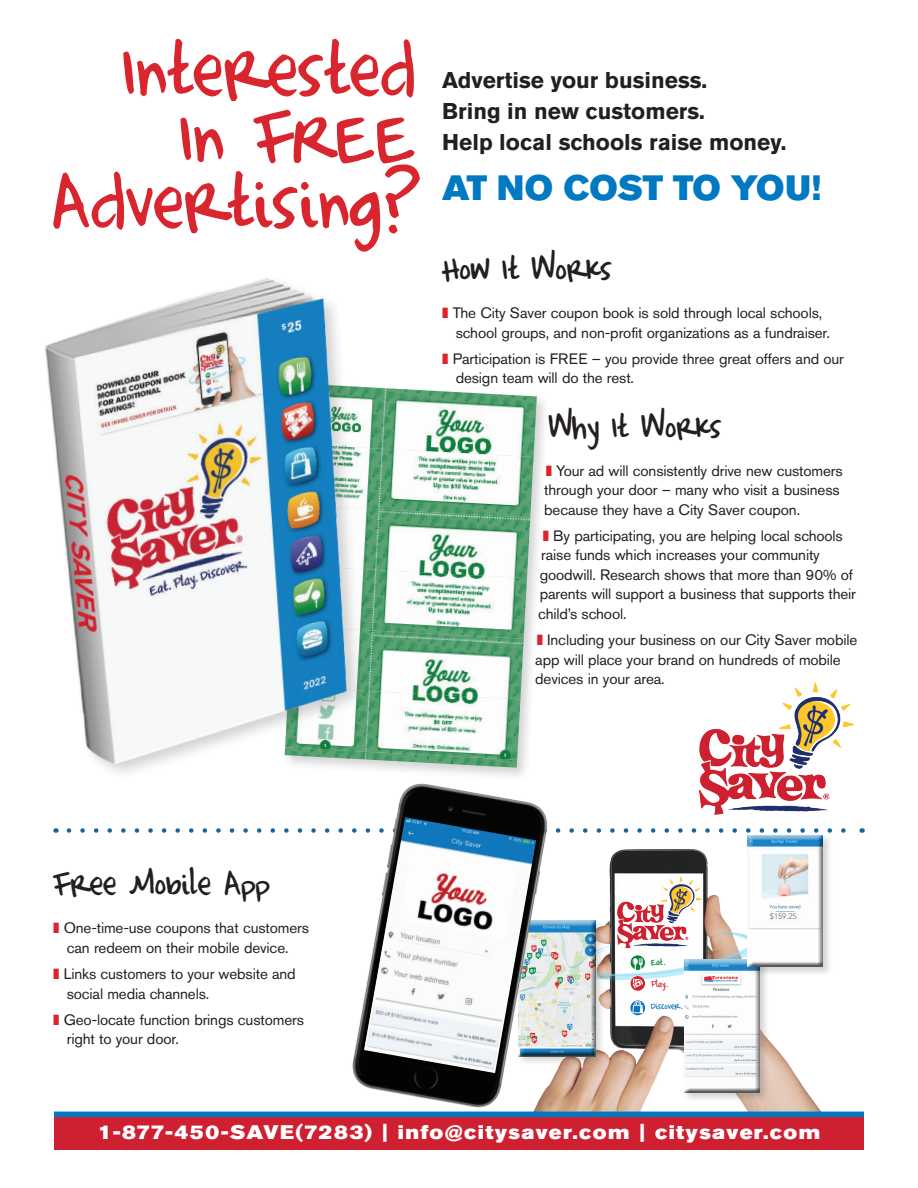
<style>
.page{position:relative;width:918px;height:1188px;background:#fff}
.page>*{position:absolute;margin:0;border:0;box-sizing:border-box;transform-origin:0 0}
.t1{font:92.55px/66.2px "Completein Him";color:#d9262e;text-align:right}
.t2{font:40.8px "Completein Him";color:#231f20}
.t3{font:34.95px "Akzidenz Grotesk Std Super";letter-spacing:-.005em;color:#0079c2}
.t4{font:700 22.65px/30.8px "Akzidenz Grotesk Std";color:#231f20}
.t5{font:19.5px "Akzidenz Grotesk Std Super";letter-spacing:.06em;color:#fff;scale:1.1 1}
.t6{font:15px/19.5px "Akzidenz Grotesk Std";letter-spacing:-.01em;color:#231f20}
.t7{font:11.55px "Completein Him";color:#1175bc}
.t8{font:11.55px "Completein Him";color:#ce2030}
.t9{font:11.55px "Completein Him";color:#0c8542}
.t10{font:300 7.95px "Avenir";color:#6f7073}
</style>
<div class="page">
<img style="left:665px;top:849px;width:190px;height:263px">
<img style="left:665px;top:876px;width:37px;height:54px">
<div style="left:682px;top:958px;width:88px;height:145px;background:#231f20;opacity:.2"></div>
<div style="left:684px;top:959px;width:78px;height:136px;background:#231f20;opacity:.75"></div>
<div style="left:745px;top:833px;width:88px;height:144px;background:#231f20;opacity:.2"></div>
<div style="left:746px;top:835px;width:78px;height:133px;background:#231f20;opacity:.75"></div>
<div style="left:770px;top:913px;width:30px;height:10px;background:#f9f9f9"></div>
<svg style="left:665px;top:930px;width:95px;height:58px"></svg>
<div style="left:54px;top:1112px;width:810px;height:6px;background:#0079c2"></div>
<div style="left:54px;top:1118px;width:810px;height:32px;background:#ce2030"></div>
<svg style="left:69px;top:828px;width:777px;height:5px"></svg>
<img style="left:700px;top:683px;width:154px;height:132px">
<div style="left:281px;top:380px;width:270px;height:402px;background:#231f20;opacity:.2"></div>
<img style="left:377px;top:384px;width:160px;height:73px">
<img style="left:377px;top:444px;width:157px;height:74px">
<img style="left:377px;top:505px;width:153px;height:73px">
<img style="left:377px;top:566px;width:150px;height:73px">
<img style="left:377px;top:626px;width:147px;height:73px">
<img style="left:377px;top:687px;width:143px;height:51px">
<img style="left:242px;top:738px;width:423px;height:380px">
<img style="left:364px;top:817px;width:172px;height:256px">
<img style="left:45px;top:278px;width:332px;height:507px">
<svg style="left:546px;top:465px;width:5px;height:11px"></svg>
<svg style="left:543px;top:530px;width:6px;height:11px"></svg>
<svg style="left:537px;top:635px;width:6px;height:10px"></svg>
<h1 class="t1" style="left:51px;top:41px;width:366px">Interested<br>In FREE<br>Advertising?</h1>
<h3 class="t4" style="left:442px;top:65px;width:346px">Advertise your business.<br>Bring in new customers.<br>Help local schools raise money.</h3>
<h3 class="t3" style="left:442px;top:167px;width:380px">AT NO COST TO YOU!</h3>
<h2 class="t2" style="left:442px;top:249px;width:171px">How It Works</h2>
<p class="t6" style="left:453px;top:303px;width:379px">The City Saver coupon book is sold through local schools, school groups, and non-profit organizations as a fundraiser.</p>
<p class="t6" style="left:453px;top:349px;width:393px">Participation is FREE – you provide three great offers and our design team will do the rest.</p>
<h2 class="t2" style="left:549px;top:407px;width:175px">Why It Works</h2>
<p class="t6" style="left:544px;top:461px;width:300px;text-indent:12px">Your ad will consistently drive new customers through your door – many who visit a business because they have a City Saver coupon.</p>
<p class="t6" style="left:538px;top:526px;width:319px;text-indent:15px">By participating, you are helping local schools raise funds which increases your community goodwill. Research shows that more than 90% of parents will support a business that supports their child’s school.</p>
<p class="t6" style="left:535px;top:630px;width:324px;text-indent:12px">Including your business on our City Saver mobile app will place your brand on hundreds of mobile devices in your area.</p>
<h2 class="t2" style="left:53px;top:864px;width:218px">Free Mobile App</h2>
<p class="t6" style="left:64px;top:918px;width:247px">One-time-use coupons that customers can redeem on their mobile device.</p>
<p class="t6" style="left:64px;top:964px;width:234px">Links customers to your website and social media channels.</p>
<p class="t6" style="left:64px;top:1010px;width:242px">Geo-locate function brings customers right to your door.</p>
<p class="t9" style="left:651px;top:957px;width:17px">Eat.</p>
<p class="t8" style="left:651px;top:979px;width:19px">Play.</p>
<p class="t7" style="left:651px;top:1001px;width:34px">Discover.</p>
<p class="t10" style="left:770px;top:912px;width:28px">$159.25</p>
<h3 class="t5" style="left:98px;top:1121px;width:658px">1-877-450-SAVE(7283) | info@citysaver.com | citysaver.com</h3>
</div>
